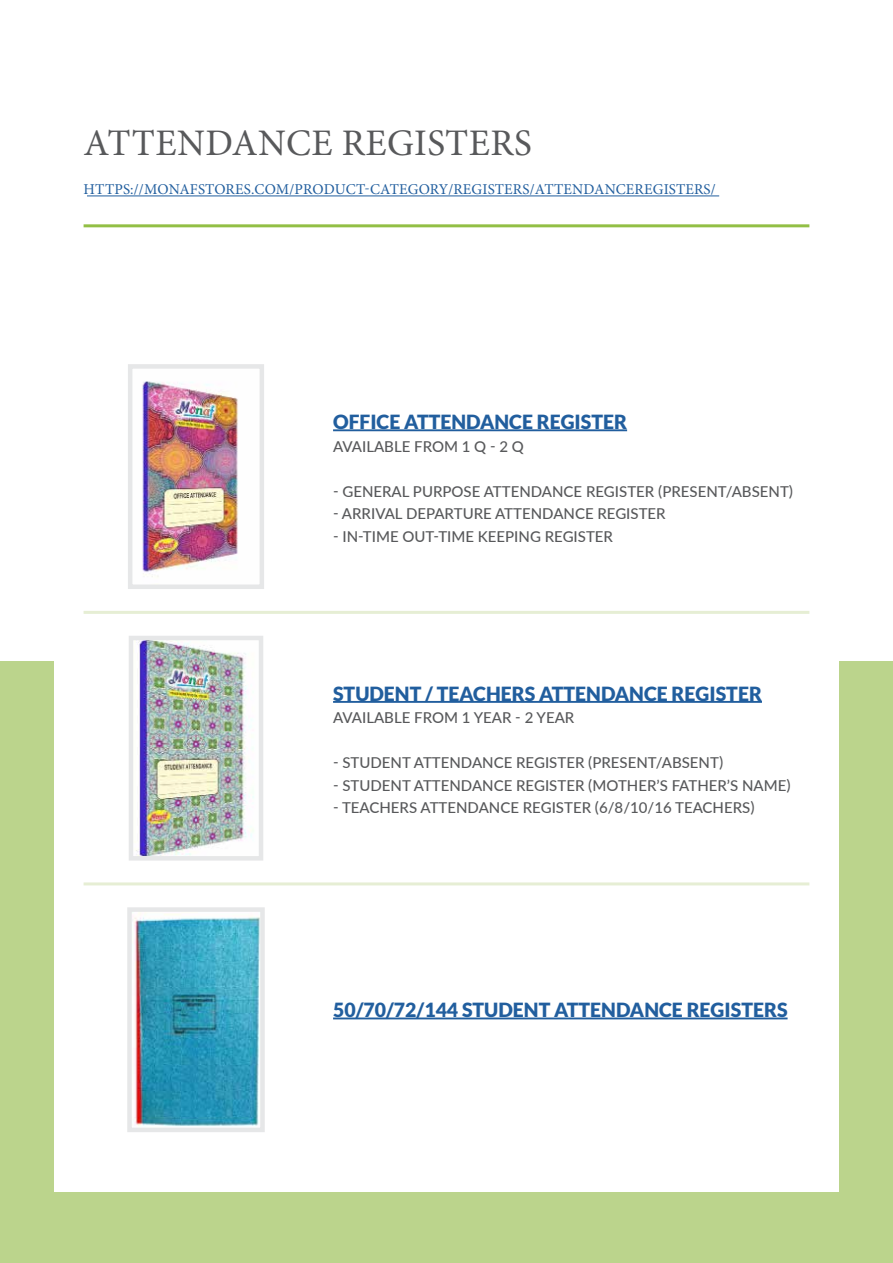
<style>
.page{position:relative;width:893px;height:1263px;background:#fff}
.page>*{position:absolute;margin:0;border:0;box-sizing:border-box;transform-origin:0 0}
.t1{font:37.5px "Minion Pro";letter-spacing:.01em;color:#58595b}
.t2{font:900 19.5px "Lato";color:#215e9e}
.t3{font:500 15px "Lato";color:#58595b}
.t4{font:15px "Minion Pro";letter-spacing:.01em;color:#215e9e}
</style>
<div class="page">
<div style="left:0;top:661px;width:893px;height:602px;background:#bbd48c"></div>
<div style="left:54px;top:54px;width:785px;height:1137px;background:#fff"></div>
<hr style="left:87px;top:196px;width:632px;height:1px;background:#215e9e">
<hr style="left:84px;top:224px;width:725px;height:3px;background:#92bf45">
<hr style="left:84px;top:611px;width:725px;height:3px;background:#e6eed4">
<hr style="left:84px;top:882px;width:725px;height:3px;background:#e6eed4">
<img style="left:142px;top:381px;width:96px;height:196px">
<div style="left:128px;top:364px;width:136px;height:225px;border:4px solid #e6e7e8"></div>
<hr style="left:333px;top:429px;width:294px;height:2px;background:#215e9e">
<img style="left:136px;top:641px;width:118px;height:214px">
<div style="left:129px;top:636px;width:134px;height:224px;border:4px solid #e6e7e8"></div>
<hr style="left:333px;top:701px;width:429px;height:2px;background:#215e9e">
<img style="left:132px;top:912px;width:128px;height:215px">
<div style="left:127px;top:907px;width:138px;height:225px;border:4px solid #e6e7e8"></div>
<hr style="left:333px;top:1017px;width:455px;height:2px;background:#215e9e">
<h1 class="t1" style="left:84px;top:118px;width:450px">ATTENDANCE REGISTERS</h1>
<p class="t4" style="left:84px;top:180px;width:634px">HTTPS://MONAFSTORES.COM/PRODUCT-CATEGORY/REGISTERS/ATTENDANCEREGISTERS/</p>
<h2 class="t2" style="left:333px;top:411px;width:296px">OFFICE ATTENDANCE REGISTER</h2>
<p class="t3" style="left:333px;top:435px;width:192px">AVAILABLE FROM 1 Q - 2 Q</p>
<p class="t3" style="left:333px;top:480px;width:461px">- GENERAL PURPOSE ATTENDANCE REGISTER (PRESENT/ABSENT)</p>
<p class="t3" style="left:333px;top:503px;width:334px">- ARRIVAL DEPARTURE ATTENDANCE REGISTER</p>
<p class="t3" style="left:333px;top:525px;width:281px">- IN-TIME OUT-TIME KEEPING REGISTER</p>
<h2 class="t2" style="left:333px;top:682px;width:430px">STUDENT / TEACHERS ATTENDANCE REGISTER</h2>
<p class="t3" style="left:333px;top:707px;width:243px">AVAILABLE FROM 1 YEAR - 2 YEAR</p>
<p class="t3" style="left:333px;top:752px;width:392px">- STUDENT ATTENDANCE REGISTER (PRESENT/ABSENT)</p>
<p class="t3" style="left:333px;top:775px;width:459px">- STUDENT ATTENDANCE REGISTER (MOTHER’S FATHER’S NAME)</p>
<p class="t3" style="left:333px;top:797px;width:423px">- TEACHERS ATTENDANCE REGISTER (6/8/10/16 TEACHERS)</p>
<h2 class="t2" style="left:333px;top:999px;width:456px">50/70/72/144 STUDENT ATTENDANCE REGISTERS</h2>
</div>
